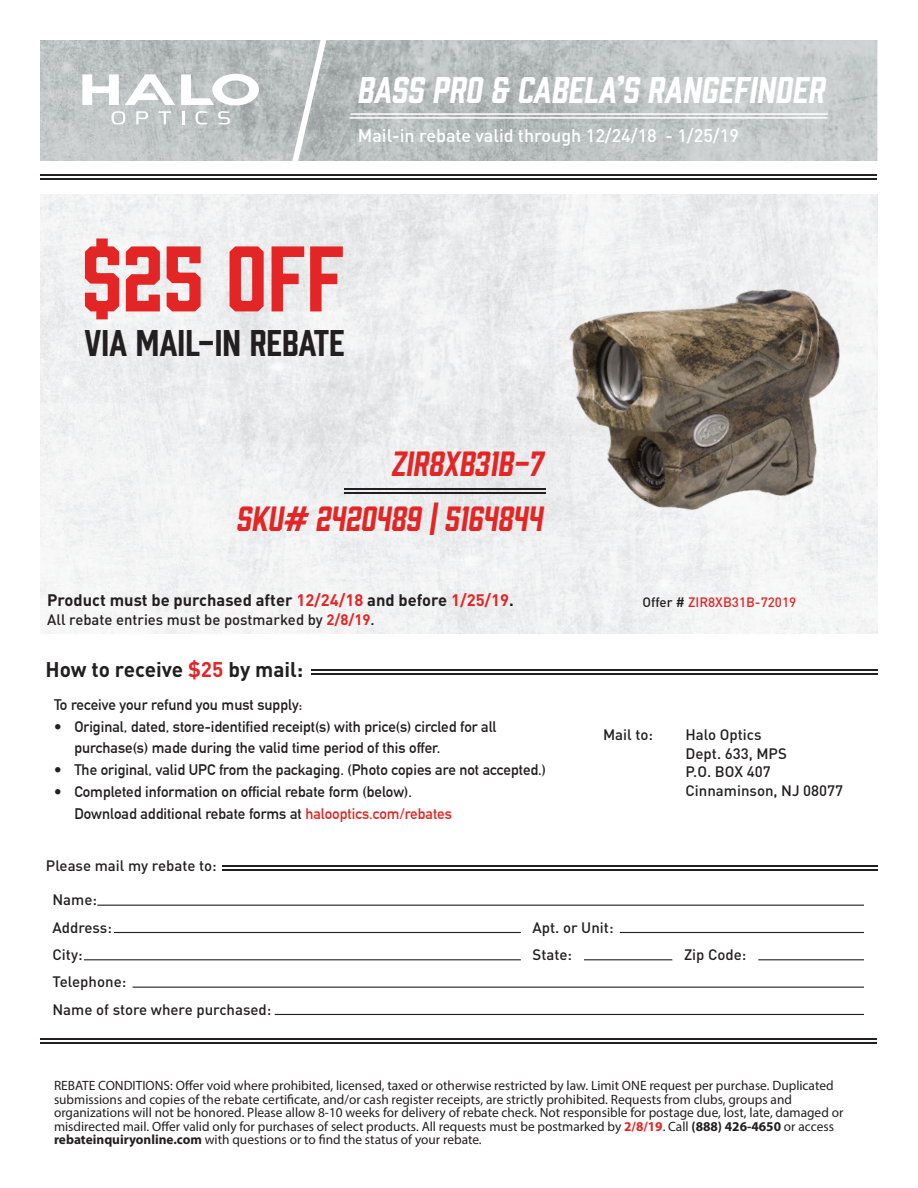
<style>
.page{position:relative;width:918px;height:1188px;background:#fff}
.page>*{position:absolute;margin:0;border:0;box-sizing:border-box;transform-origin:0 0}
.t1{font:85.5px "Prohibition";color:#e32525;scale:1.05 1}
.t2{font:italic 34.2px "Prohibition";color:#fff;scale:1.05 1}
.t3{font:34.2px "Prohibition";color:#231f20;scale:1.05 1}
.t4{font:italic 32.25px "Prohibition";color:#e32525}
.t5{font:700 21px "DIN";color:#231f20}
.t6{font:500 18px "DIN";color:#fff}
.t7{font:700 16.5px "DIN";color:#231f20}
.t8{font:700 15px/21.8px "DIN Alternate";color:#231f20}
.t9{font:500 15px/18.8px "DIN";color:#231f20}
.t10{font:13.5px/13.5px "Myriad Pro";color:#231f20}
.t11{font:500 13.5px "DIN";color:#e32525}
.s1{color:#e32525}
.s2{font-weight:700;color:#e32525}
.s3{color:#231f20}
.s4{font-weight:700}
</style>
<div class="page">
<img style="left:40px;top:194px;width:838px;height:440px">
<svg style="left:40px;top:40px;width:838px;height:121px;background:#bdc2c2"></svg>
<svg style="left:288px;top:40px;width:43px;height:121px;background:#bcc0c1"></svg>
<hr style="left:350px;top:113px;width:478px;height:2px;background:#fff">
<hr style="left:349px;top:117px;width:479px;height:2px;background:#fff">
<hr style="left:40px;top:174px;width:838px;height:2px;background:#231f20">
<hr style="left:40px;top:178px;width:838px;height:2px;background:#231f20">
<hr style="left:40px;top:1038px;width:838px;height:2px;background:#231f20">
<hr style="left:40px;top:1042px;width:838px;height:1px;background:#231f20">
<hr style="left:222px;top:865px;width:656px;height:1px;background:#231f20">
<hr style="left:222px;top:869px;width:656px;height:1px;background:#231f20">
<hr style="left:311px;top:670px;width:567px;height:1px;background:#231f20">
<hr style="left:311px;top:673px;width:567px;height:2px;background:#231f20">
<hr style="left:97px;top:905px;width:767px;height:1px;background:#231f20">
<hr style="left:114px;top:932px;width:407px;height:1px;background:#231f20">
<hr style="left:620px;top:932px;width:244px;height:1px;background:#231f20">
<hr style="left:84px;top:959px;width:437px;height:1px;background:#231f20">
<hr style="left:584px;top:959px;width:88px;height:1px;background:#231f20">
<hr style="left:758px;top:959px;width:106px;height:1px;background:#231f20">
<hr style="left:133px;top:987px;width:731px;height:1px;background:#231f20">
<hr style="left:275px;top:1014px;width:589px;height:1px;background:#231f20">
<hr style="left:345px;top:493px;width:201px;height:1px;background:#231f20">
<hr style="left:345px;top:488px;width:201px;height:2px;background:#231f20">
<img style="left:500px;top:235px;width:378px;height:316px">
<svg style="left:112px;top:111px;width:13px;height:13px"></svg>
<svg style="left:136px;top:111px;width:12px;height:13px"></svg>
<svg style="left:159px;top:111px;width:12px;height:13px"></svg>
<svg style="left:182px;top:111px;width:2px;height:13px"></svg>
<svg style="left:196px;top:111px;width:11px;height:14px"></svg>
<svg style="left:218px;top:111px;width:12px;height:14px"></svg>
<svg style="left:125px;top:74px;width:50px;height:31px"></svg>
<svg style="left:181px;top:74px;width:78px;height:31px"></svg>
<svg style="left:82px;top:74px;width:37px;height:31px"></svg>
<p class="t2" style="left:357px;top:67px;width:447px">BASS PRO &amp; CABELA’S RANGEFINDER</p>
<p class="t6" style="left:358px;top:124px;width:383px">Mail-in rebate valid through 12/24/18 - 1/25/19</p>
<p class="t1" style="left:82px;top:220px;width:252px">$25 OFF</p>
<p class="t3" style="left:84px;top:320px;width:250px">VIA MAIL-IN REBATE</p>
<p class="t4" style="left:391px;top:442px;width:153px">ZIR8XB31B-7</p>
<p class="t4" style="left:236px;top:497px;width:308px">SKU# 2420489 | 5164844</p>
<p class="t7" style="left:47px;top:589px;width:468px">Product must be purchased after <span class="s1">12/24/18</span> and before <span class="s1">1/25/19</span>.</p>
<p class="t9" style="left:47px;top:610px;width:329px">All rebate entries must be postmarked by <span class="s2">2/8/19</span>.</p>
<p class="t5" style="left:46px;top:656px;width:259px">How to receive <span class="s1">$25</span> by mail:</p>
<p class="t8" style="left:54px;top:693px;width:250px">To receive your refund you must supply:</p>
<p class="t8" style="left:74px;top:714px;width:424px;text-indent:-20px">• Original, dated, store-identified receipt(s) with price(s) circled for all purchase(s) made during the valid time period of this offer.</p>
<p class="t8" style="left:54px;top:758px;width:494px">• The original, valid UPC from the packaging. (Photo copies are not accepted.)</p>
<p class="t8" style="left:54px;top:780px;width:360px">• Completed information on official rebate form (below).</p>
<p class="t8" style="left:74px;top:801px;width:379px">Download additional rebate forms at <span class="s1">halooptics.com/rebates</span></p>
<p class="t11" style="left:642px;top:594px;width:155px"><span class="s3">Offer #</span> ZIR8XB31B-72019</p>
<p class="t9" style="left:603px;top:725px;width:52px">Mail to:</p>
<p class="t9" style="left:686px;top:725px;width:159px">Halo Optics<br>Dept. 633, MPS<br>P.O. BOX 407<br>Cinnaminson, NJ 08077</p>
<p class="t9" style="left:46px;top:856px;width:172px">Please mail my rebate to:</p>
<p class="t9" style="left:52px;top:890px;width:46px">Name:</p>
<p class="t9" style="left:52px;top:917px;width:61px">Address:</p>
<p class="t9" style="left:532px;top:917px;width:83px">Apt. or Unit:</p>
<p class="t9" style="left:52px;top:945px;width:32px">City:</p>
<p class="t9" style="left:532px;top:945px;width:41px">State:</p>
<p class="t9" style="left:684px;top:945px;width:64px">Zip Code:</p>
<p class="t9" style="left:52px;top:972px;width:75px">Telephone:</p>
<p class="t9" style="left:52px;top:999px;width:220px">Name of store where purchased:</p>
<p class="t10" style="left:54px;top:1079px;width:791px">REBATE CONDITIONS: Offer void where prohibited, licensed, taxed or otherwise restricted by law. Limit ONE request per purchase. Duplicated submissions and copies of the rebate certificate, and/or cash register receipts, are strictly prohibited. Requests from clubs, groups and organizations will not be honored. Please allow 8-10 weeks for delivery of rebate check. Not responsible for postage due, lost, late, damaged or misdirected mail. Offer valid only for purchases of select products. All requests must be postmarked by <span class="s2">2/8/19</span>. Call <span class="s4">(888) 426-4650</span> or access <span class="s4">rebateinquiryonline.com</span> with questions or to find the status of your rebate.</p>
</div>
